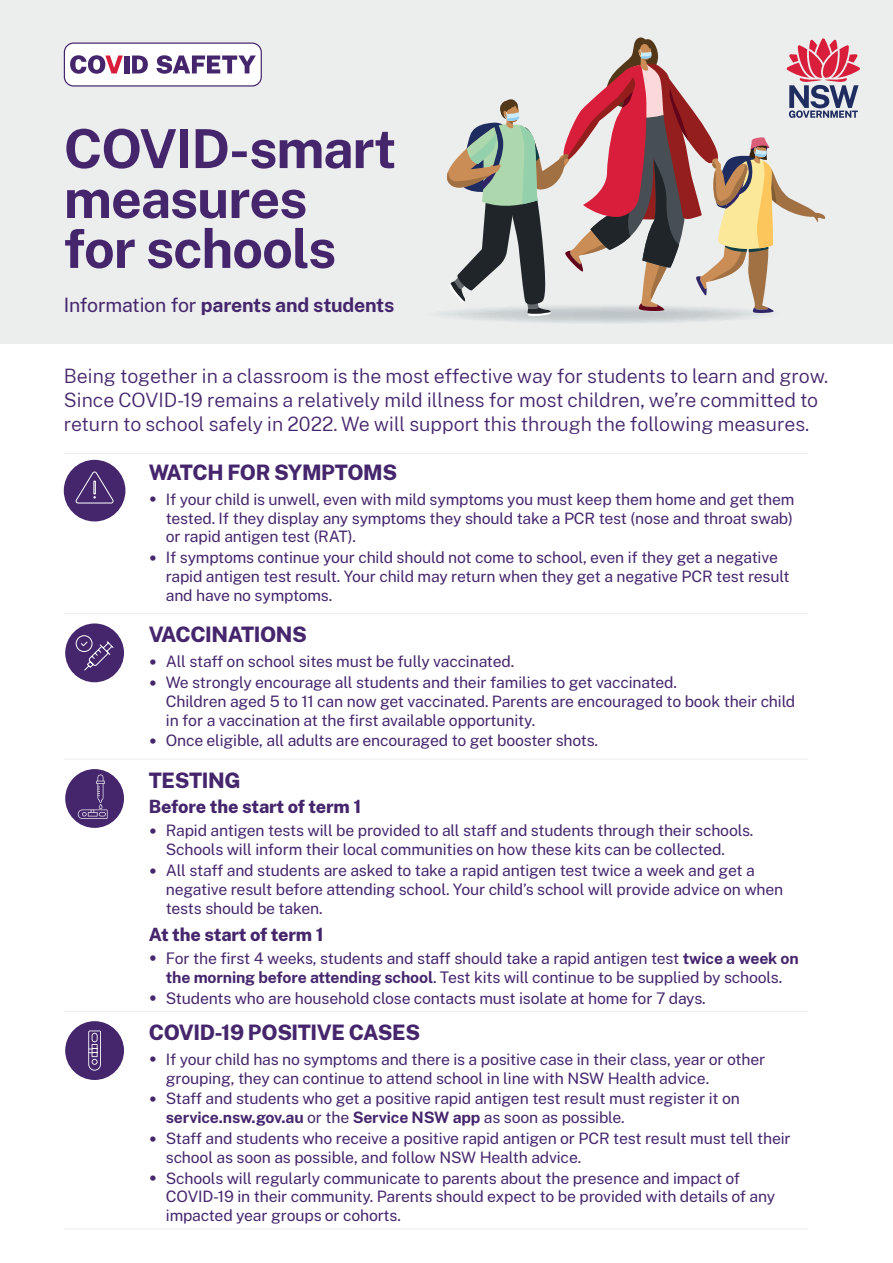
<style>
.page{position:relative;width:893px;height:1263px;background:#fff}
.page>*{position:absolute;margin:0;border:0;box-sizing:border-box;transform-origin:0 0}
.t1{font:700 53.85px/49.9px "Public Sans NSW";letter-spacing:-.02em;color:#45266d}
.t2{font:800 21px "Public Sans NSW";letter-spacing:-.02em;color:#45266d}
.t3{font:300 19.5px/24px "Public Sans NSW";color:#45266d}
.t4{font:700 19.5px "Public Sans NSW";letter-spacing:-.01em;color:#45266d}
.t5{font:800 18px "Public Sans NSW";letter-spacing:-.01em;color:#45266d}
.t6{font:15.75px/18.8px "Public Sans";letter-spacing:-.01em;color:#45266d}
.t7{font:15.75px/18.8px "Public Sans NSW";letter-spacing:-.01em;color:#45266d;text-align:center}
.s1{font-weight:400}
.s2{font-size:27px}
.s3{font-weight:700}
</style>
<div class="page">
<div style="left:0;top:0;width:893px;height:343px;background:#eceded"></div>
<svg style="left:64px;top:43px;width:198px;height:44px;background:#d0c6d7"></svg>
<svg style="left:443px;top:37px;width:417px;height:286px"></svg>
<hr style="left:64px;top:453px;width:85px;height:1px;background:#eceded">
<hr style="left:149px;top:453px;width:659px;height:1px;background:#eceded">
<hr style="left:64px;top:613px;width:85px;height:1px;background:#eceded">
<hr style="left:149px;top:613px;width:659px;height:1px;background:#eceded">
<hr style="left:64px;top:759px;width:85px;height:1px;background:#eceded">
<hr style="left:149px;top:759px;width:659px;height:1px;background:#eceded">
<hr style="left:64px;top:1011px;width:85px;height:1px;background:#eceded">
<hr style="left:149px;top:1011px;width:659px;height:1px;background:#eceded">
<hr style="left:64px;top:1228px;width:85px;height:1px;background:#eceded">
<hr style="left:149px;top:1228px;width:659px;height:1px;background:#eceded">
<div style="left:64px;top:460px;width:61px;height:61px;background:#45266d;border-radius:50%"></div>
<svg style="left:75px;top:471px;width:39px;height:33px"></svg>
<div style="left:65px;top:623px;width:59px;height:59px;background:#45266d;border-radius:50%"></div>
<svg style="left:75px;top:635px;width:39px;height:36px"></svg>
<div style="left:65px;top:769px;width:59px;height:59px;background:#45266d;border-radius:50%"></div>
<svg style="left:78px;top:774px;width:30px;height:45px"></svg>
<div style="left:65px;top:1021px;width:59px;height:59px;background:#45266d;border-radius:50%"></div>
<svg style="left:88px;top:1030px;width:13px;height:40px"></svg>
<h1 class="t1" style="left:64px;top:119px;width:334px">COVID-smart measures<br>for schools</h1>
<p class="t4" style="left:64px;top:290px;width:332px"><span class="s1">Information for</span> parents and students</p>
<p class="t3" style="left:64px;top:362px;width:766px">Being together in a classroom is the most effective way for students to learn and grow.<br>Since COVID-19 remains a relatively mild illness for most children, we’re committed to return to school safely in 2022. We will support this through the following measures.</p>
<h2 class="t2" style="left:149px;top:456px;width:250px">WATCH FOR SYMPTOMS</h2>
<p class="t6" style="left:166px;top:489px;width:630px;text-align:justify;text-indent:-17px"><span class="s2">•</span> If your child is unwell, even with mild symptoms you must keep them home and get them tested. If they display any symptoms they should take a PCR test (nose and throat swab) or rapid antigen test (RAT).</p>
<p class="t6" style="left:166px;top:547px;width:625px;text-indent:-17px"><span class="s2">•</span> If symptoms continue your child should not come to school, even if they get a negative rapid antigen test result. Your child may return when they get a negative PCR test result and have no symptoms.</p>
<h2 class="t2" style="left:149px;top:618px;width:160px">VACCINATIONS</h2>
<p class="t6" style="left:149px;top:651px;width:367px"><span class="s2">•</span> All staff on school sites must be fully vaccinated.</p>
<p class="t6" style="left:166px;top:672px;width:631px;text-indent:-17px"><span class="s2">•</span> We strongly encourage all students and their families to get vaccinated.<br>Children aged 5 to 11 can now get vaccinated. Parents are encouraged to book their child in for a vaccination at the first available opportunity.</p>
<p class="t6" style="left:149px;top:730px;width:451px"><span class="s2">•</span> Once eligible, all adults are encouraged to get booster shots.</p>
<h2 class="t2" style="left:149px;top:764px;width:93px">TESTING</h2>
<p class="t5" style="left:149px;top:793px;width:214px">Before the start of term 1</p>
<p class="t6" style="left:166px;top:820px;width:589px;text-indent:-17px"><span class="s2">•</span> Rapid antigen tests will be provided to all staff and students through their schools.<br>Schools will inform their local communities on how these kits can be collected.</p>
<p class="t6" style="left:166px;top:860px;width:619px;text-indent:-17px"><span class="s2">•</span> All staff and students are asked to take a rapid antigen test twice a week and get a negative result before attending school. Your child’s school will provide advice on when tests should be taken.</p>
<p class="t5" style="left:149px;top:921px;width:176px">At the start of term 1</p>
<p class="t7" style="left:149px;top:948px;width:651px"><span class="s2">•</span> For the first 4 weeks, students and staff should take a rapid antigen test <span class="s3">twice a week on the morning before attending school</span>. Test kits will continue to be supplied by schools.</p>
<p class="t7" style="left:149px;top:987px;width:558px"><span class="s2">•</span> Students who are household close contacts must isolate at home for 7 days.</p>
<h2 class="t2" style="left:149px;top:1016px;width:273px">COVID-19 POSITIVE CASES</h2>
<p class="t6" style="left:166px;top:1049px;width:601px;text-indent:-17px"><span class="s2">•</span> If your child has no symptoms and there is a positive case in their class, year or other grouping, they can continue to attend school in line with NSW Health advice.</p>
<p class="t6" style="left:166px;top:1088px;width:576px;text-indent:-17px"><span class="s2">•</span> Staff and students who get a positive rapid antigen test result must register it on <span class="s3">service.nsw.gov.au</span> or the <span class="s3">Service NSW app</span> as soon as possible.</p>
<p class="t6" style="left:166px;top:1128px;width:626px;text-indent:-17px"><span class="s2">•</span> Staff and students who receive a positive rapid antigen or PCR test result must tell their school as soon as possible, and follow NSW Health advice.</p>
<p class="t6" style="left:166px;top:1167px;width:611px;text-indent:-17px"><span class="s2">•</span> Schools will regularly communicate to parents about the presence and impact of<br>COVID-19 in their community. Parents should expect to be provided with details of any impacted year groups or cohorts.</p>
</div>
